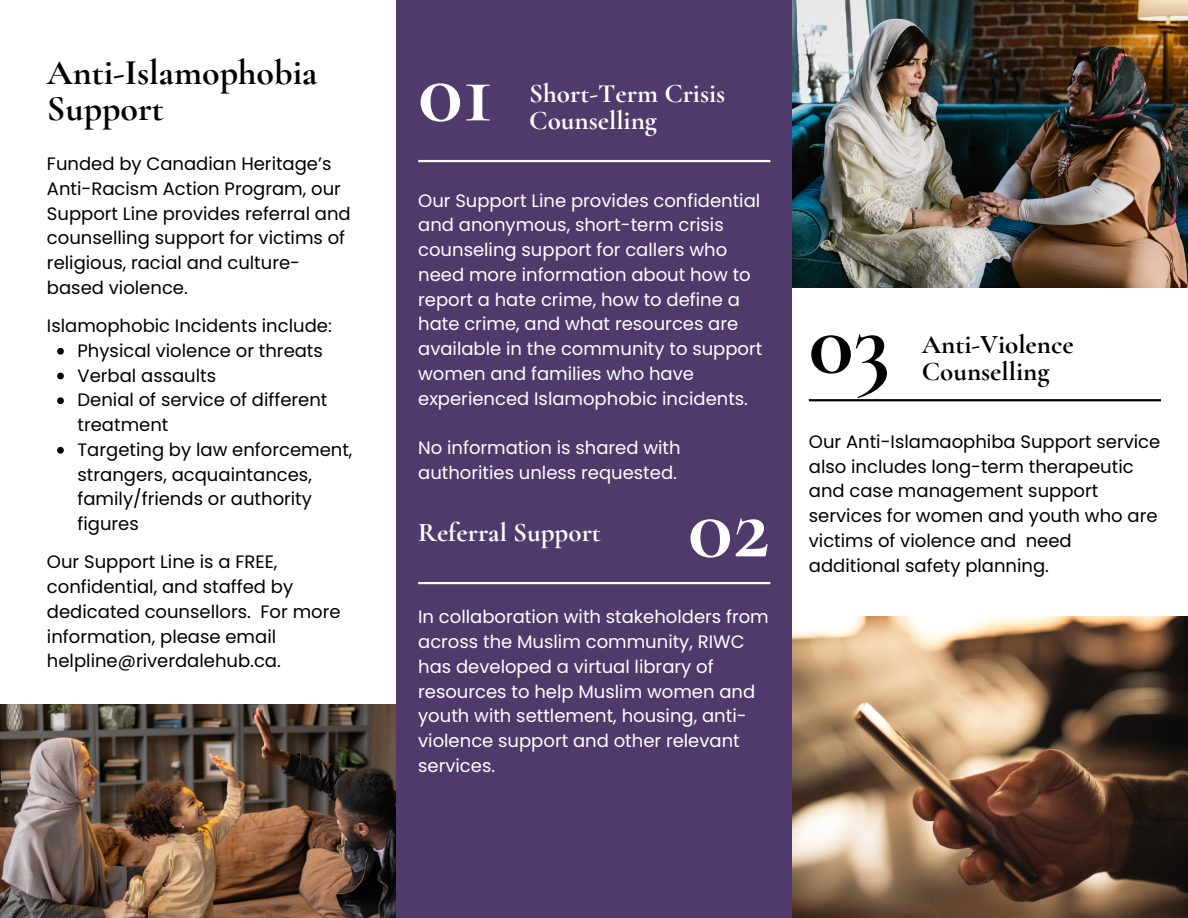
<style>
.page{position:relative;width:1188px;height:918px;background:#fff}
.page>*{position:absolute;margin:0;border:0;box-sizing:border-box;transform-origin:0 0}
.t1{font:700 93px "Cormorant Garamond";color:#fff}
.t2{font:700 93px "Cormorant Garamond";color:#000}
.t3{font:700 36px/36px "Cormorant Garamond";color:#000}
.t4{font:700 27px/27px "Cormorant Garamond";color:#fff}
.t5{font:700 27px/27px "Cormorant Garamond";color:#000}
.t6{font:18px/24.8px "Poppins";color:#000}
.t7{font:18px/24.8px "Poppins";color:#fff}
</style>
<div class="page">
<img style="left:792px;top:0;width:396px;height:288px">
<div style="left:396px;top:0;width:396px;height:918px;background:#503a6b"></div>
<hr style="left:418px;top:160px;width:352px;height:2px;background:#fff">
<hr style="left:418px;top:582px;width:352px;height:2px;background:#fff">
<hr style="left:809px;top:399px;width:352px;height:2px;background:#000">
<svg style="left:57px;top:348px;width:7px;height:7px"></svg>
<svg style="left:57px;top:373px;width:7px;height:6px"></svg>
<svg style="left:57px;top:397px;width:7px;height:7px"></svg>
<svg style="left:57px;top:447px;width:7px;height:7px"></svg>
<img style="left:792px;top:616px;width:396px;height:302px">
<img style="left:0;top:704px;width:396px;height:214px">
<p class="t3" style="left:47px;top:54px;width:272px">Anti-Islamophobia<br>Support</p>
<p class="t6" style="left:47px;top:151px;width:305px">Funded by Canadian Heritage’s<br>Anti-Racism Action Program, our<br>Support Line provides referral and counselling support for victims of religious, racial and culture&shy;based violence.</p>
<p class="t6" style="left:47px;top:313px;width:286px">Islamophobic Incidents include:</p>
<p class="t6" style="left:78px;top:338px;width:247px">Physical violence or threats</p>
<p class="t6" style="left:78px;top:363px;width:140px">Verbal assaults</p>
<p class="t6" style="left:78px;top:388px;width:251px">Denial of service of different treatment</p>
<p class="t6" style="left:78px;top:437px;width:276px">Targeting by law enforcement, strangers, acquaintances, family/friends or authority figures</p>
<p class="t6" style="left:47px;top:550px;width:295px">Our Support Line is a FREE, confidential, and staffed by dedicated counsellors. For more information, please email helpline@riverdalehub.ca.</p>
<p class="t1" style="left:418px;top:35px;width:77px">01</p>
<p class="t4" style="left:529px;top:80px;width:198px">Short-Term Crisis<br>Counselling</p>
<p class="t7" style="left:418px;top:188px;width:346px">Our Support Line provides confidential and anonymous, short-term crisis counseling support for callers who need more information about how to report a hate crime, how to define a hate crime, and what resources are available in the community to support women and families who have experienced Islamophobic incidents.</p>
<p class="t7" style="left:418px;top:435px;width:264px">No information is shared with authorities unless requested.</p>
<p class="t4" style="left:418px;top:519px;width:184px">Referral Support</p>
<p class="t1" style="left:688px;top:470px;width:83px">02</p>
<p class="t7" style="left:418px;top:605px;width:352px">In collaboration with stakeholders from across the Muslim community, RIWC has developed a virtual library of resources to help Muslim women and youth with settlement, housing, anti&shy;violence support and other relevant services.</p>
<p class="t2" style="left:809px;top:286px;width:82px">03</p>
<p class="t5" style="left:922px;top:331px;width:154px">Anti-Violence<br>Counselling</p>
<p class="t6" style="left:809px;top:429px;width:353px">Our Anti-Islamaophiba Support service also includes long-term therapeutic and case management support services for women and youth who are victims of violence and need additional safety planning.</p>
</div>
